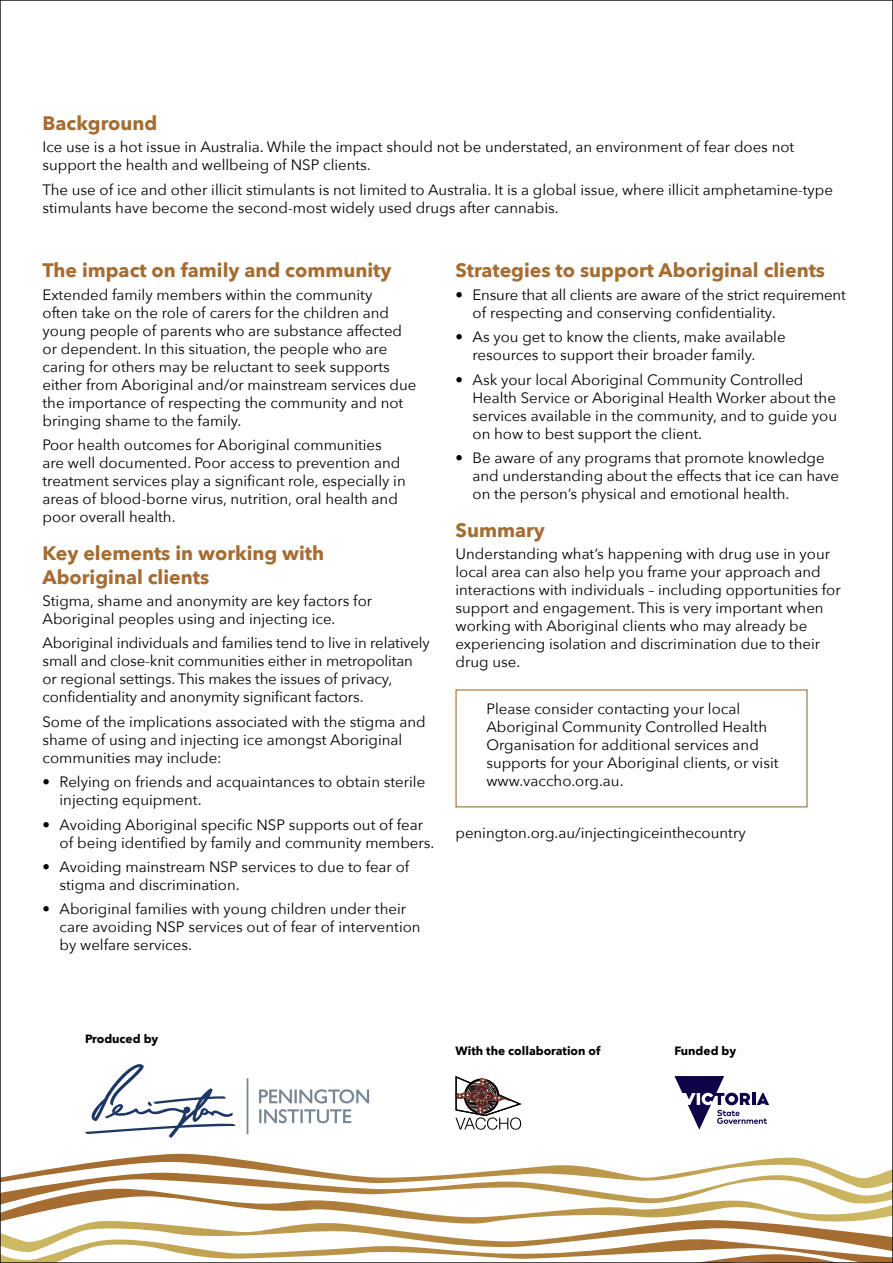
<style>
.page{position:relative;width:893px;height:1263px;background:#fff}
.page>*{position:absolute;margin:0;border:0;box-sizing:border-box;transform-origin:0 0}
.t1{font:700 19.5px/23.4px "Avenir Next";color:#a56d31}
.t2{font:15px/18px "Avenir Next";color:#000}
.t3{font:700 12px "Avenir Next";color:#000}
</style>
<div class="page">
<svg style="left:2px;top:1154px;width:889px;height:107px"></svg>
<svg style="left:247px;top:1078px;width:122px;height:56px"></svg>
<svg style="left:85px;top:1064px;width:151px;height:74px"></svg>
<svg style="left:455px;top:1076px;width:67px;height:54px"></svg>
<svg style="left:674px;top:1076px;width:95px;height:54px"></svg>
<h1 class="t1" style="left:43px;top:112px;width:116px">Background</h1>
<p class="t2" style="left:43px;top:138px;width:753px">Ice use is a hot issue in Australia. While the impact should not be understated, an environment of fear does not support the health and wellbeing of NSP clients.</p>
<p class="t2" style="left:43px;top:181px;width:792px">The use of ice and other illicit stimulants is not limited to Australia. It is a global issue, where illicit amphetamine-type stimulants have become the second-most widely used drugs after cannabis.</p>
<h1 class="t1" style="left:43px;top:260px;width:350px">The impact on family and community</h1>
<p class="t2" style="left:43px;top:286px;width:375px">Extended family members within the community<br>often take on the role of carers for the children and young people of parents who are substance affected or dependent. In this situation, the people who are caring for others may be reluctant to seek supports either from Aboriginal and/or mainstream services due the importance of respecting the community and not bringing shame to the family.</p>
<p class="t2" style="left:43px;top:436px;width:365px">Poor health outcomes for Aboriginal communities are well documented. Poor access to prevention and treatment services play a significant role, especially in areas of blood-borne virus, nutrition, oral health and poor overall health.</p>
<h1 class="t1" style="left:43px;top:542px;width:283px">Key elements in working with<br>Aboriginal clients</h1>
<p class="t2" style="left:43px;top:592px;width:331px">Stigma, shame and anonymity are key factors for<br>Aboriginal peoples using and injecting ice.</p>
<p class="t2" style="left:43px;top:635px;width:389px">Aboriginal individuals and families tend to live in relatively small and close-knit communities either in metropolitan or regional settings. This makes the issues of privacy, confidentiality and anonymity significant factors.</p>
<p class="t2" style="left:43px;top:713px;width:385px">Some of the implications associated with the stigma and shame of using and injecting ice amongst Aboriginal communities may include:</p>
<p class="t2" style="left:60px;top:773px;width:367px;text-indent:-17px">• Relying on friends and acquaintances to obtain sterile injecting equipment.</p>
<p class="t2" style="left:60px;top:816px;width:376px;text-indent:-17px">• Avoiding Aboriginal specific NSP supports out of fear of being identified by family and community members.</p>
<p class="t2" style="left:60px;top:858px;width:351px;text-indent:-17px">• Avoiding mainstream NSP services to due to fear of stigma and discrimination.</p>
<p class="t2" style="left:60px;top:901px;width:363px;text-indent:-17px">• Aboriginal families with young children under their care avoiding NSP services out of fear of intervention by welfare services.</p>
<h1 class="t1" style="left:455px;top:260px;width:371px">Strategies to support Aboriginal clients</h1>
<p class="t2" style="left:472px;top:286px;width:375px;text-indent:-17px">• Ensure that all clients are aware of the strict requirement of respecting and conserving confidentiality.</p>
<p class="t2" style="left:472px;top:328px;width:315px;text-indent:-17px">• As you get to know the clients, make available resources to support their broader family.</p>
<p class="t2" style="left:472px;top:371px;width:366px;text-indent:-17px">• Ask your local Aboriginal Community Controlled Health Service or Aboriginal Health Worker about the services available in the community, and to guide you on how to best support the client.</p>
<p class="t2" style="left:472px;top:449px;width:368px;text-indent:-17px">• Be aware of any programs that promote knowledge and understanding about the effects that ice can have on the person’s physical and emotional health.</p>
<h1 class="t1" style="left:455px;top:519px;width:91px">Summary</h1>
<p class="t2" style="left:455px;top:546px;width:387px">Understanding what’s happening with drug use in your local area can also help you frame your approach and interactions with individuals – including opportunities for support and engagement. This is very important when working with Aboriginal clients who may already be experiencing isolation and discrimination due to their drug use.</p>
<p class="t2" style="left:486px;top:700px;width:294px">Please consider contacting your local Aboriginal Community Controlled Health Organisation for additional services and supports for your Aboriginal clients, or visit www.vaccho.org.au.</p>
<p class="t2" style="left:455px;top:824px;width:292px">penington.org.au/injectingiceinthecountry</p>
<p class="t3" style="left:85px;top:1030px;width:75px">Produced by</p>
<p class="t3" style="left:455px;top:1042px;width:146px">With the collaboration of</p>
<p class="t3" style="left:674px;top:1042px;width:63px">Funded by</p>
</div>
